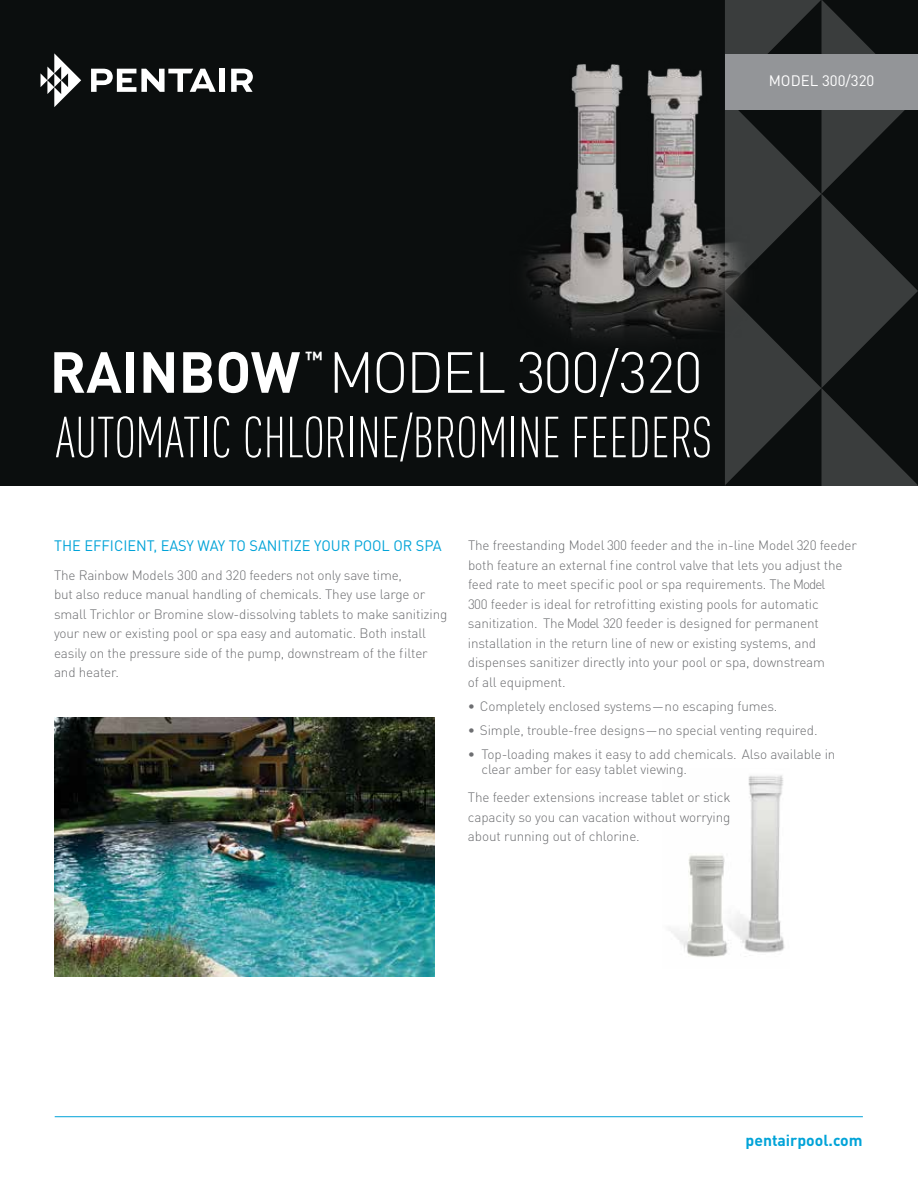
<style>
.page{position:relative;width:918px;height:1188px;background:#fff}
.page>*{position:absolute;margin:0;border:0;box-sizing:border-box;transform-origin:0 0}
.t1{font:300 condensed 57px "DIN Pro";color:#fff;scale:.96 1}
.t2{font:300 57px "DIN Pro";letter-spacing:-.03em;color:#fff}
.t3{font:700 57px "DIN Pro";color:#fff}
.t4{font:700 20.1px "DIN Pro";color:#fff}
.t5{font:700 15.75px "DIN Pro";color:#00a3d8}
.t6{font:15px "DIN Pro";color:#00a3d8}
.t7{font:15px "DIN Pro";color:#fff}
.t8{font:300 13.5px/19.5px "DIN Pro";letter-spacing:-.01em;color:#6d6e71}
</style>
<div class="page">
<hr style="left:55px;top:1116px;width:808px;height:1px;background:#00a3d8">
<div style="left:0;top:0;width:918px;height:486px;background:#0b0e0e"></div>
<svg style="left:41px;top:53px;width:40px;height:54px"></svg>
<svg style="left:91px;top:69px;width:125px;height:23px"></svg>
<div style="left:220px;top:69px;width:5px;height:23px;background:#fff"></div>
<svg style="left:231px;top:69px;width:22px;height:23px"></svg>
<svg style="left:725px;top:0;width:193px;height:486px"></svg>
<img style="left:54px;top:718px;width:380px;height:259px">
<img style="left:671px;top:775px;width:114px;height:182px">
<div style="left:725px;top:54px;width:193px;height:55px;background:#939598"></div>
<img style="left:528px;top:64px;width:271px;height:351px">
<p class="t7" style="left:769px;top:69px;width:107px">MODEL 300/320</p>
<h1 class="t3" style="left:50px;top:325px;width:252px">RAINBOW</h1>
<h2 class="t4" style="left:305px;top:342px;width:20px">™</h2>
<h1 class="t2" style="left:329px;top:328px;width:375px">MODEL 300/320</h1>
<h1 class="t1" style="left:56px;top:397px;width:686px">AUTOMATIC CHLORINE/BROMINE FEEDERS</h1>
<p class="t6" style="left:54px;top:534px;width:389px">THE EFFICIENT, EASY WAY TO SANITIZE YOUR POOL OR SPA</p>
<p class="t8" style="left:54px;top:564px;width:395px">The Rainbow Models 300 and 320 feeders not only save time,<br>but also reduce manual handling of chemicals. They use large or small Trichlor or Bromine slow-dissolving tablets to make sanitizing your new or existing pool or spa easy and automatic. Both install easily on the pressure side of the pump, downstream of the filter and heater.</p>
<p class="t8" style="left:468px;top:534px;width:391px">The freestanding Model 300 feeder and the in-line Model 320 feeder both feature an external fine control valve that lets you adjust the feed rate to meet specific pool or spa requirements. The Model<br>300 feeder is ideal for retrofitting existing pools for automatic sanitization. The Model 320 feeder is designed for permanent installation in the return line of new or existing systems, and dispenses sanitizer directly into your pool or spa, downstream<br>of all equipment.</p>
<p class="t8" style="left:468px;top:695px;width:311px">• Completely enclosed systems—no escaping fumes.</p>
<p class="t8" style="left:468px;top:719px;width:351px">• Simple, trouble-free designs—no special venting required.</p>
<p class="t8" style="left:481px;top:745px;width:355px;line-height:15px;text-indent:-14px">• Top-loading makes it easy to add chemicals. Also available in clear amber for easy tablet viewing.</p>
<p class="t8" style="left:468px;top:786px;width:264px;text-align:justify">The feeder extensions increase tablet or stick capacity so you can vacation without worrying about running out of chlorine.</p>
<p class="t5" style="left:746px;top:1127px;width:119px">pentairpool.com</p>
</div>
